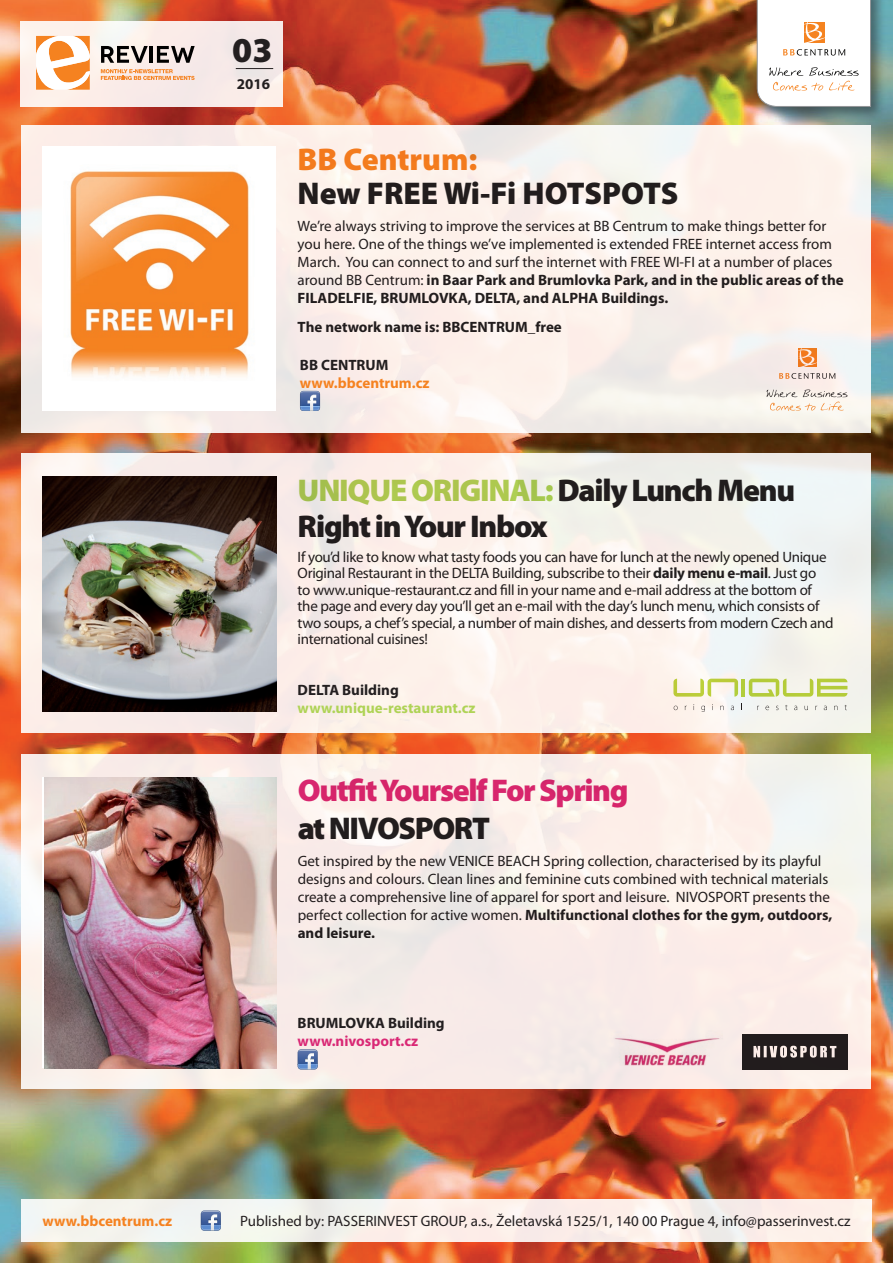
<style>
.page{position:relative;width:893px;height:1263px;background:#fff}
.page>*{position:absolute;margin:0;border:0;box-sizing:border-box;transform-origin:0 0}
.t1{font:900 35.1px "Myriad Pro";color:#231f20}
.t2{font:900 31.5px/36px "Myriad Pro";letter-spacing:-.04em;color:#231f20}
.t3{font:900 31.5px "Myriad Pro";letter-spacing:-.045em;color:#d92875}
.t4{font:900 31.5px "Myriad Pro";letter-spacing:-.005em;color:#231f20}
.t5{font:900 31.5px "Myriad Pro";color:#f58220}
.t6{font:15px/18px "Myriad Pro";letter-spacing:-.005em;color:#231f20}
.t7{font:700 15px "Myriad Pro";color:#231f20}
.t8{font:700 15px "Myriad Pro";color:#f58220}
.t9{font:700 15px "Myriad Pro";color:#afd356}
.t10{font:700 15px "Myriad Pro";color:#d92875}
.s1{font-weight:700}
.s2{color:#afd356}
</style>
<div class="page">
<img style="left:0;top:0;width:893px;height:1263px">
<div style="left:22px;top:1199px;width:850px;height:43px;background:#f7f1eb"></div>
<div style="left:21px;top:21px;width:262px;height:86px;background:#f9ebe8"></div>
<hr style="left:236px;top:68px;width:37px;height:1px;background:#231f20">
<svg style="left:201px;top:1210px;width:20px;height:20px"></svg>
<div style="left:754px;top:0;width:132px;height:122px;background:#231f20;opacity:.5"></div>
<svg style="left:757px;top:0;width:114px;height:107px"></svg>
<div style="left:22px;top:125px;width:849px;height:307px;background:linear-gradient(to right,#f8ece8,#faf3ed)"></div>
<div style="left:43px;top:146px;width:233px;height:265px;background:#fff"></div>
<img style="left:70px;top:171px;width:179px;height:206px">
<div style="left:22px;top:453px;width:849px;height:280px;background:linear-gradient(to right,#faeae7,#f5f4ef)"></div>
<img style="left:43px;top:477px;width:233px;height:235px">
<svg style="left:300px;top:391px;width:20px;height:20px"></svg>
<svg style="left:673px;top:679px;width:65px;height:18px"></svg>
<hr style="left:742px;top:679px;width:3px;height:18px;background:#bdd63e">
<svg style="left:749px;top:679px;width:98px;height:18px;background:#d6e099"></svg>
<svg style="left:674px;top:706px;width:4px;height:4px"></svg>
<svg style="left:701px;top:706px;width:4px;height:6px"></svg>
<svg style="left:720px;top:706px;width:4px;height:4px"></svg>
<svg style="left:731px;top:706px;width:3px;height:4px"></svg>
<svg style="left:765px;top:706px;width:4px;height:4px"></svg>
<svg style="left:794px;top:706px;width:3px;height:4px"></svg>
<svg style="left:805px;top:706px;width:3px;height:4px"></svg>
<svg style="left:824px;top:706px;width:3px;height:4px"></svg>
<svg style="left:834px;top:706px;width:4px;height:4px"></svg>
<svg style="left:844px;top:705px;width:3px;height:5px"></svg>
<div style="left:22px;top:754px;width:849px;height:335px;background:#f9ede8"></div>
<img style="left:44px;top:778px;width:232px;height:290px">
<svg style="left:298px;top:1049px;width:20px;height:20px"></svg>
<svg style="left:779px;top:373px;width:56px;height:6px"></svg>
<svg style="left:798px;top:348px;width:19px;height:19px"></svg>
<svg style="left:766px;top:389px;width:81px;height:22px"></svg>
<div style="left:742px;top:1034px;width:105px;height:35px;background:#231f20"></div>
<svg style="left:753px;top:1046px;width:83px;height:11px"></svg>
<img style="left:614px;top:1037px;width:106px;height:29px">
<svg style="left:101px;top:46px;width:47px;height:17px"></svg>
<hr style="left:150px;top:46px;width:3px;height:17px;background:#000">
<svg style="left:157px;top:46px;width:38px;height:17px"></svg>
<svg style="left:36px;top:36px;width:54px;height:54px;background:#fac69a"></svg>
<svg style="left:101px;top:69px;width:94px;height:11px"></svg>
<h1 class="t1" style="left:232px;top:30px;width:42px">03</h1>
<p class="t7" style="left:237px;top:74px;width:35px">2016</p>
<h2 class="t5" style="left:298px;top:141px;width:181px">BB Centrum:</h2>
<h2 class="t4" style="left:298px;top:176px;width:382px">New FREE Wi-Fi HOTSPOTS</h2>
<p class="t6" style="left:298px;top:217px;width:548px">We’re always striving to improve the services at BB Centrum to make things better for you here. One of the things we’ve implemented is extended FREE internet access from March. You can connect to and surf the internet with FREE WI-FI at a number of places around BB Centrum: <span class="s1">in Baar Park and Brumlovka Park, and in the public areas of the FILADELFIE, BRUMLOVKA, DELTA, and ALPHA Buildings.</span></p>
<p class="t7" style="left:298px;top:317px;width:266px">The network name is: BBCENTRUM_free</p>
<p class="t7" style="left:300px;top:355px;width:90px">BB CENTRUM</p>
<p class="t8" style="left:300px;top:373px;width:131px">www.bbcentrum.cz</p>
<h2 class="t2" style="left:298px;top:472px;width:499px"><span class="s2">UNIQUE ORIGINAL:</span> Daily Lunch Menu<br>Right in Your Inbox</h2>
<p class="t6" style="left:298px;top:548px;width:537px;line-height:16.5px">If you’d like to know what tasty foods you can have for lunch at the newly opened Unique Original Restaurant in the DELTA Building, subscribe to their <span class="s1">daily menu e-mail</span>. Just go<br>to www.unique-restaurant.cz and fill in your name and e-mail address at the bottom of the page and every day you’ll get an e-mail with the day’s lunch menu, which consists of two soups, a chef’s special, a number of main dishes, and desserts from modern Czech and international cuisines!</p>
<p class="t7" style="left:298px;top:680px;width:103px">DELTA Building</p>
<p class="t9" style="left:298px;top:698px;width:179px">www.unique-restaurant.cz</p>
<h2 class="t3" style="left:298px;top:773px;width:332px">Outfit Yourself For Spring</h2>
<h2 class="t2" style="left:298px;top:811px;width:194px">at NIVOSPORT</h2>
<p class="t6" style="left:298px;top:851px;width:536px">Get inspired by the new VENICE BEACH Spring collection, characterised by its playful designs and colours. Clean lines and feminine cuts combined with technical materials create a comprehensive line of apparel for sport and leisure. NIVOSPORT presents the perfect collection for active women. <span class="s1">Multifunctional clothes for the gym, outdoors, and leisure.</span></p>
<p class="t7" style="left:298px;top:1013px;width:149px">BRUMLOVKA Building</p>
<p class="t10" style="left:298px;top:1031px;width:122px">www.nivosport.cz</p>
<p class="t8" style="left:43px;top:1211px;width:131px">www.bbcentrum.cz</p>
<p class="t6" style="left:240px;top:1212px;width:612px">Published by: PASSERINVEST GROUP, a.s., Želetavská 1525/1, 140 00 Prague 4, info@passerinvest.cz</p>
</div>
